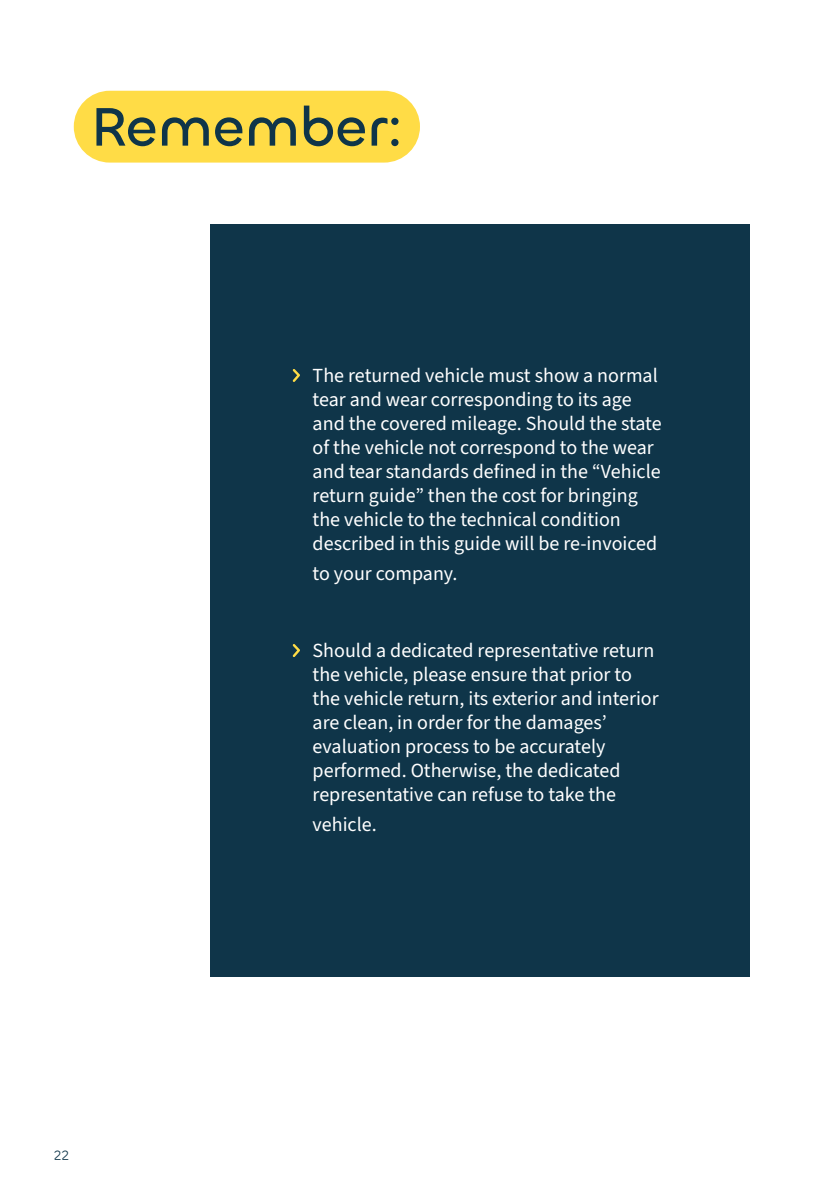
<style>
.page{position:relative;width:840px;height:1191px;background:#fff}
.page>*{position:absolute;margin:0;border:0;box-sizing:border-box;transform-origin:0 0}
.t1{font:500 56px "Chillax";color:#0f3549}
.LIST{font:20px/24px "Source Sans 3";color:#fff}
.t2{font:14px "Chillax";color:#0f3549}
</style>
<div class="page">
<div style="left:74px;top:91px;width:346px;height:72px;background:#ffdc46;border-radius:36px"></div>
<div style="left:210px;top:225px;width:538px;height:752px;background:#0f3549"></div>
<svg style="left:292px;top:369px;width:8px;height:13px"></svg>
<svg style="left:292px;top:644px;width:8px;height:13px"></svg>
<p class="t1" style="left:91px;top:92px;width:313px">Remember:</p>
<p class="LIST" style="left:312px;top:364px;width:350px">The returned vehicle must show a normal tear and wear corresponding to its age and the covered mileage. Should the state of the vehicle not correspond to the wear and tear standards defined in the “Vehicle return guide” then the cost for bringing the vehicle to the technical condition described in this guide will be re-invoiced</p>
<p class="LIST" style="left:312px;top:562px;width:146px">to your company.</p>
<p class="LIST" style="left:312px;top:639px;width:347px">Should a dedicated representative return the vehicle, please ensure that prior to the vehicle return, its exterior and interior are clean, in order for the damages’ evaluation process to be accurately performed. Otherwise, the dedicated representative can refuse to take the</p>
<p class="LIST" style="left:312px;top:813px;width:66px">vehicle.</p>
<p class="t2" style="left:54px;top:1146px;width:17px">22</p>
</div>
